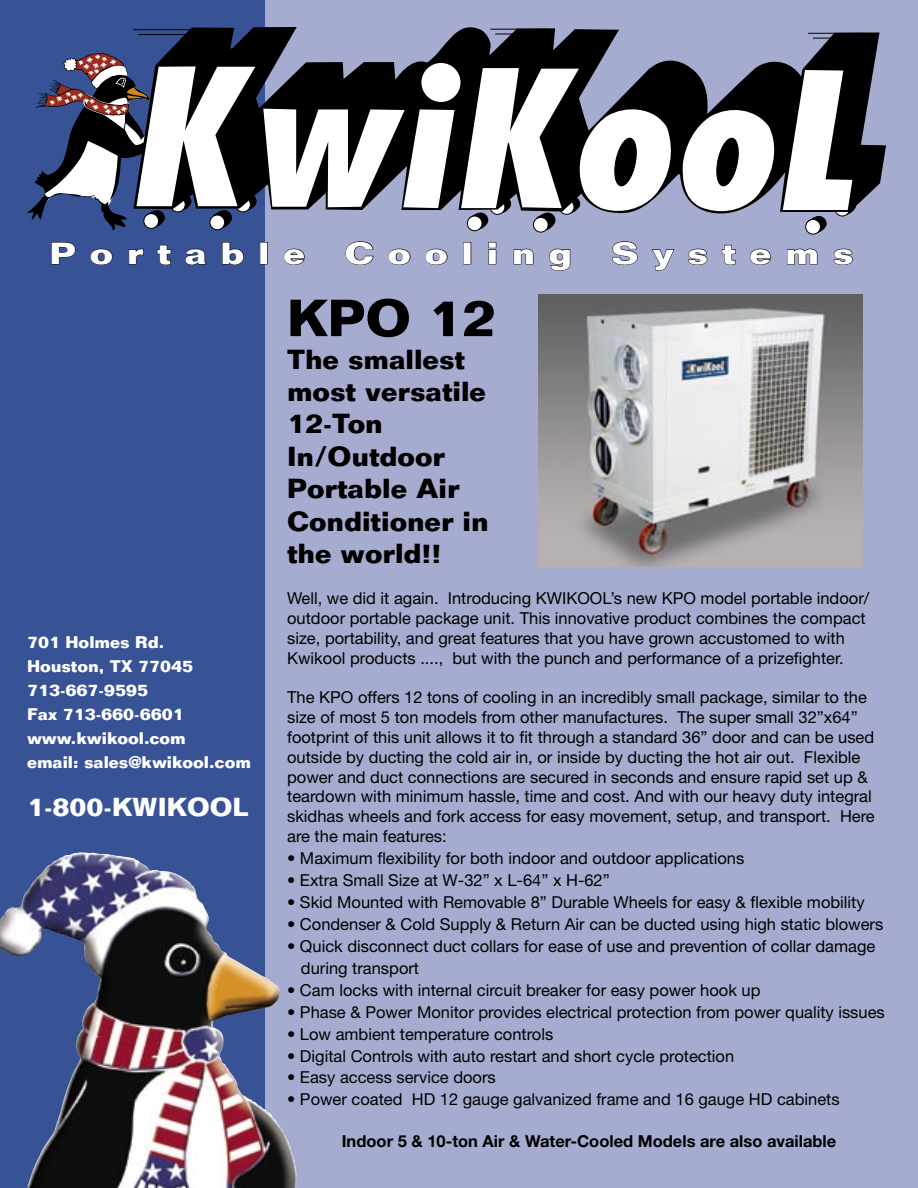
<style>
.page{position:relative;width:918px;height:1188px;background:#fff}
.page>*{position:absolute;margin:0;border:0;box-sizing:border-box;transform-origin:0 0}
.t1{font:700 51px "Folio";color:#000}
.t2{font:700 30px "Folio";letter-spacing:.38em;color:#fff;scale:1.2 1}
.t3{font:700 27px "Folio";color:#000}
.t4{font:700 25.5px "Folio";color:#fff}
.t5{font:16.5px/19.8px "Helvetica Neue";color:#000}
.t6{font:700 16.5px "Folio";color:#fff}
.t7{font:700 16.5px "Helvetica Neue";color:#000}
</style>
<div class="page">
<div style="left:258px;top:0;width:660px;height:1188px;background:#a6acd0"></div>
<div style="left:0;top:0;width:265px;height:1188px;background:#385395"></div>
<div style="left:533px;top:217px;width:15px;height:15px;border:1px solid #000;border-radius:50%"></div>
<svg style="left:133px;top:27px;width:753px;height:183px"></svg>
<svg style="left:263px;top:109px;width:192px;height:99px;background:#b1b2b4"></svg>
<svg style="left:461px;top:68px;width:214px;height:163px"></svg>
<div style="left:421px;top:63px;width:40px;height:39px;background:#fff;border-radius:50%"></div>
<svg style="left:682px;top:70px;width:174px;height:163px"></svg>
<div style="left:806px;top:219px;width:14px;height:15px;background:#fff;border-radius:50%"></div>
<div style="left:805px;top:219px;width:16px;height:16px;border:1px solid #000;border-radius:50%"></div>
<hr style="left:133px;top:29px;width:58px;height:1px;background:#000">
<hr style="left:138px;top:34px;width:58px;height:1px;background:#000">
<hr style="left:490px;top:29px;width:58px;height:1px;background:#000">
<hr style="left:495px;top:34px;width:58px;height:1px;background:#000">
<hr style="left:808px;top:33px;width:58px;height:1px;background:#000">
<hr style="left:813px;top:38px;width:58px;height:1px;background:#000">
<svg style="left:27px;top:53px;width:230px;height:177px"></svg>
<svg style="left:51px;top:242px;width:25px;height:23px"></svg>
<svg style="left:90px;top:248px;width:23px;height:17px"></svg>
<svg style="left:128px;top:248px;width:16px;height:17px"></svg>
<svg style="left:157px;top:244px;width:15px;height:21px"></svg>
<svg style="left:185px;top:248px;width:22px;height:17px"></svg>
<svg style="left:222px;top:242px;width:22px;height:23px"></svg>
<div style="left:260px;top:242px;width:8px;height:22px;border:1px solid #000"></div>
<svg style="left:283px;top:248px;width:22px;height:17px"></svg>
<svg style="left:345px;top:241px;width:29px;height:24px"></svg>
<svg style="left:388px;top:248px;width:23px;height:17px"></svg>
<svg style="left:425px;top:248px;width:23px;height:17px"></svg>
<svg style="left:488px;top:242px;width:9px;height:23px"></svg>
<svg style="left:513px;top:248px;width:21px;height:17px"></svg>
<svg style="left:549px;top:248px;width:22px;height:23px"></svg>
<svg style="left:611px;top:241px;width:27px;height:24px"></svg>
<svg style="left:651px;top:249px;width:24px;height:22px"></svg>
<svg style="left:688px;top:248px;width:20px;height:17px"></svg>
<svg style="left:721px;top:244px;width:15px;height:21px"></svg>
<svg style="left:749px;top:248px;width:22px;height:17px"></svg>
<svg style="left:787px;top:248px;width:31px;height:17px"></svg>
<svg style="left:833px;top:248px;width:20px;height:17px"></svg>
<img style="left:25px;top:852px;width:272px;height:336px">
<img style="left:538px;top:294px;width:324px;height:273px">
<p class="t2" style="left:50px;top:235px;width:215px">Portable</p>
<p class="t2" style="left:345px;top:235px;width:191px">Cooling</p>
<p class="t2" style="left:611px;top:235px;width:203px">Systems</p>
<p class="t6" style="left:27px;top:632px;width:139px">701 Holmes Rd.</p>
<p class="t6" style="left:27px;top:656px;width:168px">Houston, TX 77045</p>
<p class="t6" style="left:27px;top:680px;width:123px">713-667-9595</p>
<p class="t6" style="left:27px;top:704px;width:158px">Fax 713-660-6601</p>
<p class="t6" style="left:27px;top:728px;width:160px">www.kwikool.com</p>
<p class="t6" style="left:27px;top:752px;width:226px">email: sales@kwikool.com</p>
<p class="t4" style="left:27px;top:791px;width:223px">1-800-KWIKOOL</p>
<p class="t1" style="left:287px;top:286px;width:210px">KPO 12</p>
<p class="t3" style="left:287px;top:342px;width:179px">The smallest</p>
<p class="t3" style="left:287px;top:375px;width:200px">most versatile</p>
<p class="t3" style="left:287px;top:407px;width:97px">12-Ton</p>
<p class="t3" style="left:287px;top:439px;width:160px">In/Outdoor</p>
<p class="t3" style="left:287px;top:472px;width:174px">Portable Air</p>
<p class="t3" style="left:287px;top:504px;width:203px">Conditioner in</p>
<p class="t3" style="left:287px;top:537px;width:156px">the world!!</p>
<p class="t5" style="left:287px;top:588px;width:584px">Well, we did it again. Introducing KWIKOOL’s new KPO model portable indoor/ outdoor portable package unit. This innovative product combines the compact size, portability, and great features that you have grown accustomed to with Kwikool products ...., but with the punch and performance of a prizefighter.</p>
<p class="t5" style="left:287px;top:687px;width:589px">The KPO offers 12 tons of cooling in an incredibly small package, similar to the size of most 5 ton models from other manufactures. The super small 32”x64” footprint of this unit allows it to fit through a standard 36” door and can be used outside by ducting the cold air in, or inside by ducting the hot air out. Flexible power and duct connections are secured in seconds and ensure rapid set up &amp; teardown with minimum hassle, time and cost. And with our heavy duty integral skidhas wheels and fork access for easy movement, setup, and transport. Here are the main features:</p>
<p class="t5" style="left:287px;top:848px;width:459px">• Maximum flexibility for both indoor and outdoor applications</p>
<p class="t5" style="left:287px;top:870px;width:324px">• Extra Small Size at W-32” x L-64” x H-62”</p>
<p class="t5" style="left:287px;top:892px;width:579px">• Skid Mounted with Removable 8” Durable Wheels for easy &amp; flexible mobility</p>
<p class="t5" style="left:287px;top:914px;width:598px">• Condenser &amp; Cold Supply &amp; Return Air can be ducted using high static blowers</p>
<p class="t5" style="left:287px;top:936px;width:590px">• Quick disconnect duct collars for ease of use and prevention of collar damage</p>
<p class="t5" style="left:301px;top:958px;width:120px">during transport</p>
<p class="t5" style="left:287px;top:980px;width:475px">• Cam locks with internal circuit breaker for easy power hook up</p>
<p class="t5" style="left:287px;top:1002px;width:599px">• Phase &amp; Power Monitor provides electrical protection from power quality issues</p>
<p class="t5" style="left:287px;top:1024px;width:268px">• Low ambient temperature controls</p>
<p class="t5" style="left:287px;top:1046px;width:449px">• Digital Controls with auto restart and short cycle protection</p>
<p class="t5" style="left:287px;top:1067px;width:210px">• Easy access service doors</p>
<p class="t5" style="left:287px;top:1089px;width:554px">• Power coated HD 12 gauge galvanized frame and 16 gauge HD cabinets</p>
<p class="t7" style="left:342px;top:1131px;width:496px">Indoor 5 &amp; 10-ton Air &amp; Water-Cooled Models are also available</p>
</div>
